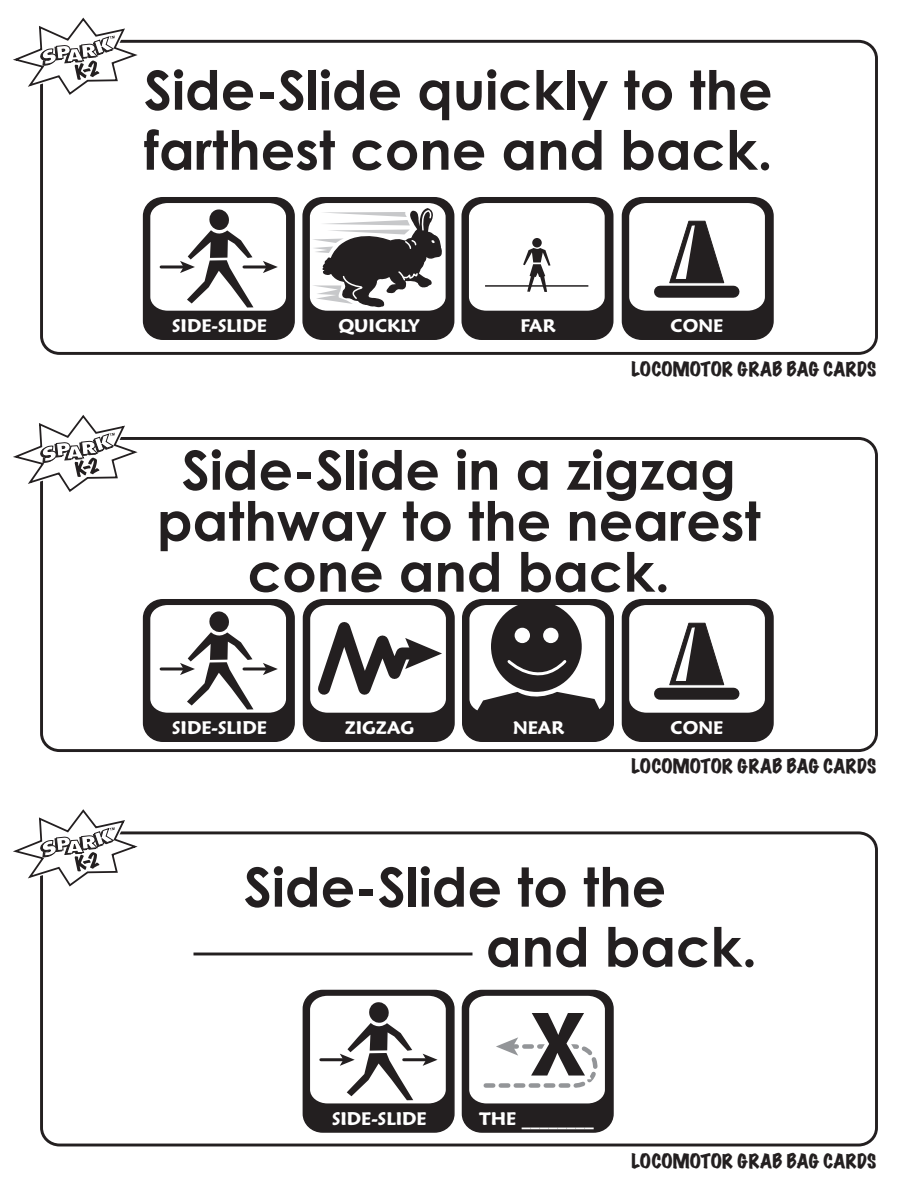
<style>
.page{position:relative;width:918px;height:1188px;background:#fff}
.page>*{position:absolute;margin:0;border:0;box-sizing:border-box;transform-origin:0 0}
.t1{font:700 54px/60px "Century Gothic";color:#231f20}
.t2{font:600 18px "Maiandra GD";color:#fff}
.t3{font:expanded 18px "Marker Felt";color:#231f20}
</style>
<div class="page">
<hr style="left:194px;top:953px;width:278px;height:2px;background:#231f20">
<div style="left:40px;top:40px;width:838px;height:315px;border:3px solid #231f20;border-radius:18px"></div>
<svg style="left:13px;top:17px;width:135px;height:83px"></svg>
<div style="left:40px;top:437px;width:838px;height:315px;border:3px solid #231f20;border-radius:18px"></div>
<svg style="left:13px;top:415px;width:135px;height:82px"></svg>
<div style="left:40px;top:831px;width:838px;height:315px;border:3px solid #231f20;border-radius:18px"></div>
<svg style="left:13px;top:809px;width:135px;height:83px"></svg>
<div style="left:462px;top:198px;width:151px;height:141px;background:#231f20;border-radius:19px"></div>
<div style="left:462px;top:197px;width:152px;height:143px;border:2px solid #231f20;border-radius:19px"></div>
<svg style="left:469px;top:203px;width:136px;height:108px;background:#f2f2f2"></svg>
<hr style="left:485px;top:285px;width:103px;height:2px;background:#231f20">
<div style="left:303px;top:198px;width:151px;height:141px;background:#231f20;border-radius:19px"></div>
<div style="left:302px;top:197px;width:152px;height:143px;border:2px solid #231f20;border-radius:19px"></div>
<svg style="left:310px;top:197px;width:136px;height:114px"></svg>
<div style="left:144px;top:198px;width:150px;height:141px;background:#231f20;border-radius:19px"></div>
<div style="left:143px;top:197px;width:152px;height:143px;border:2px solid #231f20;border-radius:19px"></div>
<svg style="left:150px;top:203px;width:136px;height:108px;background:#d8d8d8"></svg>
<div style="left:144px;top:600px;width:150px;height:141px;background:#231f20;border-radius:19px"></div>
<div style="left:143px;top:599px;width:152px;height:143px;border:2px solid #231f20;border-radius:19px"></div>
<svg style="left:150px;top:605px;width:136px;height:108px;background:#d8d8d8"></svg>
<div style="left:303px;top:990px;width:151px;height:142px;background:#231f20;border-radius:19px"></div>
<div style="left:303px;top:990px;width:152px;height:143px;border:2px solid #231f20;border-radius:19px"></div>
<svg style="left:310px;top:996px;width:136px;height:107px;background:#d9d8d8"></svg>
<div style="left:622px;top:198px;width:151px;height:141px;background:#231f20;border-radius:19px"></div>
<div style="left:622px;top:197px;width:152px;height:143px;border:2px solid #231f20;border-radius:19px"></div>
<svg style="left:629px;top:203px;width:136px;height:108px"></svg>
<div style="left:622px;top:600px;width:151px;height:141px;background:#231f20;border-radius:19px"></div>
<div style="left:622px;top:599px;width:152px;height:143px;border:2px solid #231f20;border-radius:19px"></div>
<svg style="left:629px;top:605px;width:136px;height:108px"></svg>
<div style="left:304px;top:600px;width:150px;height:141px;background:#231f20;border-radius:19px"></div>
<div style="left:303px;top:599px;width:152px;height:143px;border:2px solid #231f20;border-radius:19px"></div>
<svg style="left:309px;top:599px;width:137px;height:114px"></svg>
<div style="left:463px;top:600px;width:150px;height:141px;background:#231f20;border-radius:19px"></div>
<div style="left:462px;top:599px;width:152px;height:143px;border:2px solid #231f20;border-radius:19px"></div>
<svg style="left:469px;top:605px;width:136px;height:106px"></svg>
<div style="left:462px;top:991px;width:151px;height:141px;background:#231f20;border-radius:19px"></div>
<div style="left:462px;top:990px;width:152px;height:143px;border:2px solid #231f20;border-radius:19px"></div>
<svg style="left:469px;top:996px;width:136px;height:107px;background:#dbdbdb"></svg>
<p class="t1" style="left:144px;top:59px;width:630px">Side-Slide quickly to the farthest cone and back.</p>
<p class="t2" style="left:172px;top:314px;width:96px">SIDE-SLIDE</p>
<p class="t2" style="left:338px;top:314px;width:83px">QUICKLY</p>
<p class="t2" style="left:521px;top:314px;width:37px">FAR</p>
<p class="t2" style="left:671px;top:314px;width:54px">CONE</p>
<p class="t3" style="left:632px;top:360px;width:246px">LOCOMOTOR GRAB BAG CARDS</p>
<p class="t1" style="left:157px;top:443px;width:605px;line-height:51px;text-align:center">Side-Slide in a zigzag pathway to the nearest cone and back.</p>
<p class="t2" style="left:172px;top:716px;width:96px">SIDE-SLIDE</p>
<p class="t2" style="left:345px;top:716px;width:71px">ZIGZAG</p>
<p class="t2" style="left:513px;top:716px;width:53px">NEAR</p>
<p class="t2" style="left:671px;top:716px;width:54px">CONE</p>
<p class="t3" style="left:632px;top:757px;width:246px">LOCOMOTOR GRAB BAG CARDS</p>
<p class="t1" style="left:486px;top:856px;width:273px;text-indent:-242px">Side-Slide to the and back.</p>
<p class="t2" style="left:332px;top:1107px;width:96px">SIDE-SLIDE</p>
<p class="t2" style="left:479px;top:1107px;width:116px">THE ________</p>
<p class="t3" style="left:632px;top:1151px;width:246px">LOCOMOTOR GRAB BAG CARDS</p>
</div>
